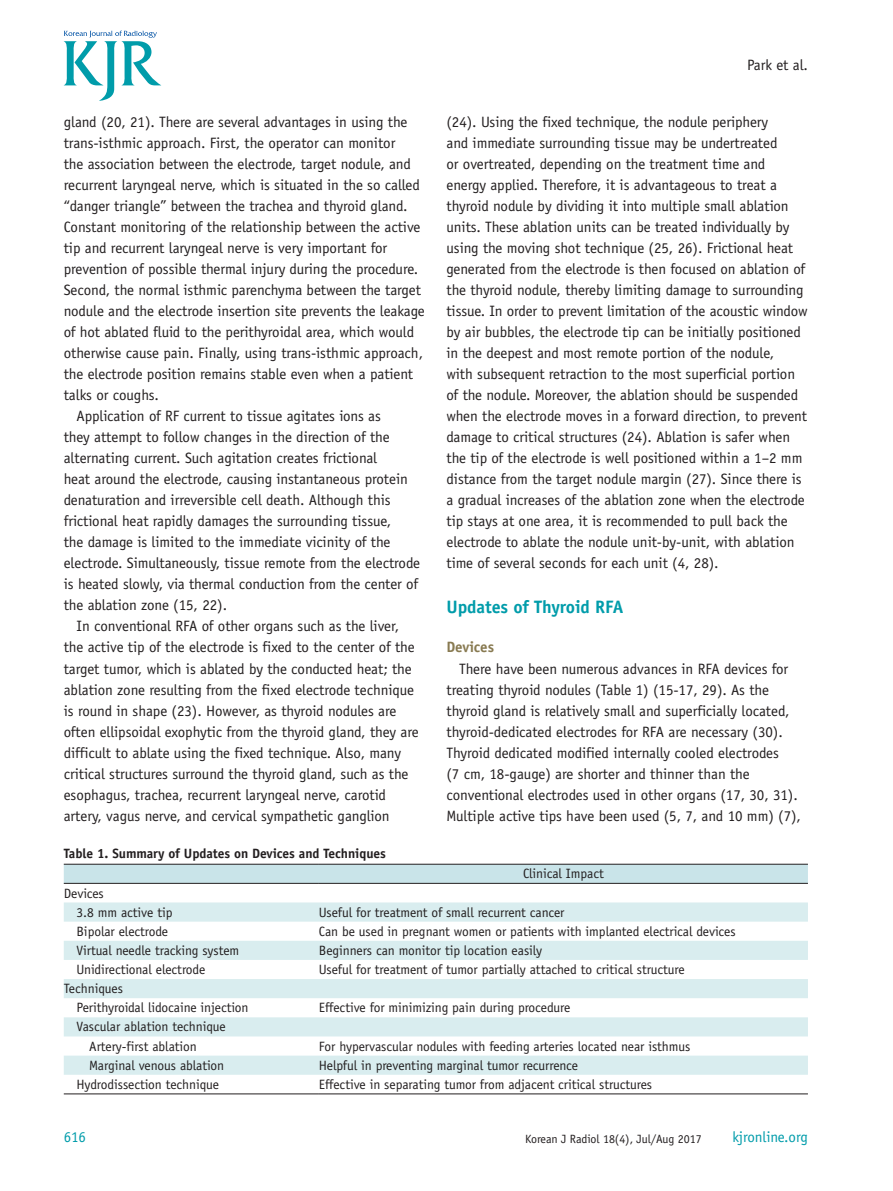
<style>
.page{position:relative;width:893px;height:1191px;background:#fff}
.page>*{position:absolute;margin:0;border:0;box-sizing:border-box;transform-origin:0 0}
.큰제목{font:700 18px "Officina Sans Std";letter-spacing:-.005em;color:#009caa}
.본문{font:15px/21px "Officina Sans Std";letter-spacing:-.005em;color:#231f20}
.t1{font:15px "Officina Sans Std";letter-spacing:-.005em;color:#009caa}
._1_제목{font:700 15px "Officina Sans Std";letter-spacing:-.005em;color:#887a51}
.표본문{font:13.5px "Officina Sans Std";letter-spacing:-.005em;color:#231f20}
.표제목{font:700 13.5px "Officina Sans Std";letter-spacing:-.005em;color:#231f20}
.t2{font:12px "Officina Sans Std";letter-spacing:-.005em;color:#231f20}
</style>
<div class="page">
<svg style="left:64px;top:31px;width:97px;height:70px"></svg>
<div style="left:64px;top:865px;width:744px;height:18px;background:#c9e4e9"></div>
<svg style="left:64px;top:902px;width:744px;height:172px;fill:#d9edef"></svg>
<hr style="left:64px;top:883px;width:255px;height:1px;background:#231f20">
<hr style="left:319px;top:883px;width:489px;height:1px;background:#231f20">
<hr style="left:64px;top:864px;width:255px;height:1px;background:#231f20">
<hr style="left:319px;top:864px;width:489px;height:1px;background:#231f20">
<hr style="left:64px;top:1093px;width:255px;height:1px;background:#231f20">
<hr style="left:319px;top:1093px;width:489px;height:1px;background:#231f20">
<p class="본문" style="left:64px;top:112px;width:362px">gland (20, 21). There are several advantages in using the trans-isthmic approach. First, the operator can monitor<br>the association between the electrode, target nodule, and recurrent laryngeal nerve, which is situated in the so called “danger triangle” between the trachea and thyroid gland.<br>Constant monitoring of the relationship between the active tip and recurrent laryngeal nerve is very important for prevention of possible thermal injury during the procedure.<br>Second, the normal isthmic parenchyma between the target nodule and the electrode insertion site prevents the leakage of hot ablated fluid to the perithyroidal area, which would otherwise cause pain. Finally, using trans-isthmic approach, the electrode position remains stable even when a patient talks or coughs.</p>
<p class="본문" style="left:64px;top:406px;width:358px;text-indent:13px">Application of RF current to tissue agitates ions as<br>they attempt to follow changes in the direction of the alternating current. Such agitation creates frictional<br>heat around the electrode, causing instantaneous protein denaturation and irreversible cell death. Although this frictional heat rapidly damages the surrounding tissue,<br>the damage is limited to the immediate vicinity of the electrode. Simultaneously, tissue remote from the electrode is heated slowly, via thermal conduction from the center of the ablation zone (15, 22).</p>
<p class="본문" style="left:64px;top:616px;width:356px;text-indent:13px">In conventional RFA of other organs such as the liver, the active tip of the electrode is fixed to the center of the target tumor, which is ablated by the conducted heat; the ablation zone resulting from the fixed electrode technique is round in shape (23). However, as thyroid nodules are often ellipsoidal exophytic from the thyroid gland, they are difficult to ablate using the fixed technique. Also, many critical structures surround the thyroid gland, such as the esophagus, trachea, recurrent laryngeal nerve, carotid artery, vagus nerve, and cervical sympathetic ganglion</p>
<p class="표제목" style="left:64px;top:844px;width:324px">Table 1. Summary of Updates on Devices and Techniques</p>
<p class="본문" style="left:747px;top:54px;width:62px">Park et al.</p>
<p class="본문" style="left:446px;top:112px;width:362px">(24). Using the fixed technique, the nodule periphery<br>and immediate surrounding tissue may be undertreated<br>or overtreated, depending on the treatment time and energy applied. Therefore, it is advantageous to treat a thyroid nodule by dividing it into multiple small ablation units. These ablation units can be treated individually by using the moving shot technique (25, 26). Frictional heat generated from the electrode is then focused on ablation of the thyroid nodule, thereby limiting damage to surrounding tissue. In order to prevent limitation of the acoustic window by air bubbles, the electrode tip can be initially positioned in the deepest and most remote portion of the nodule,<br>with subsequent retraction to the most superficial portion of the nodule. Moreover, the ablation should be suspended when the electrode moves in a forward direction, to prevent damage to critical structures (24). Ablation is safer when the tip of the electrode is well positioned within a 1–2 mm distance from the target nodule margin (27). Since there is a gradual increases of the ablation zone when the electrode tip stays at one area, it is recommended to pull back the electrode to ablate the nodule unit-by-unit, with ablation time of several seconds for each unit (4, 28).</p>
<p class="큰제목" style="left:446px;top:595px;width:178px">Updates of Thyroid RFA</p>
<p class="_1_제목" style="left:446px;top:638px;width:49px">Devices</p>
<p class="본문" style="left:446px;top:658px;width:356px;text-indent:13px">There have been numerous advances in RFA devices for treating thyroid nodules (Table 1) (15-17, 29). As the thyroid gland is relatively small and superficially located, thyroid-dedicated electrodes for RFA are necessary (30).<br>Thyroid dedicated modified internally cooled electrodes<br>(7 cm, 18-gauge) are shorter and thinner than the conventional electrodes used in other organs (17, 30, 31).<br>Multiple active tips have been used (5, 7, and 10 mm) (7),</p>
<p class="표본문" style="left:523px;top:865px;width:82px">Clinical Impact</p>
<p class="표본문" style="left:64px;top:885px;width:42px">Devices</p>
<p class="표본문" style="left:77px;top:904px;width:97px">3.8 mm active tip</p>
<p class="표본문" style="left:319px;top:904px;width:247px">Useful for treatment of small recurrent cancer</p>
<p class="표본문" style="left:77px;top:923px;width:93px">Bipolar electrode</p>
<p class="표본문" style="left:319px;top:923px;width:418px">Can be used in pregnant women or patients with implanted electrical devices</p>
<p class="표본문" style="left:77px;top:942px;width:164px">Virtual needle tracking system</p>
<p class="표본문" style="left:319px;top:942px;width:225px">Beginners can monitor tip location easily</p>
<p class="표본문" style="left:77px;top:961px;width:130px">Unidirectional electrode</p>
<p class="표본문" style="left:319px;top:961px;width:367px">Useful for treatment of tumor partially attached to critical structure</p>
<p class="표본문" style="left:64px;top:980px;width:61px">Techniques</p>
<p class="표본문" style="left:77px;top:999px;width:173px">Perithyroidal lidocaine injection</p>
<p class="표본문" style="left:319px;top:999px;width:253px">Effective for minimizing pain during procedure</p>
<p class="표본문" style="left:77px;top:1019px;width:151px">Vascular ablation technique</p>
<p class="표본문" style="left:89px;top:1038px;width:109px">Artery-first ablation</p>
<p class="표본문" style="left:319px;top:1038px;width:373px">For hypervascular nodules with feeding arteries located near isthmus</p>
<p class="표본문" style="left:89px;top:1057px;width:136px">Marginal venous ablation</p>
<p class="표본문" style="left:319px;top:1057px;width:261px">Helpful in preventing marginal tumor recurrence</p>
<p class="표본문" style="left:77px;top:1076px;width:144px">Hydrodissection technique</p>
<p class="표본문" style="left:319px;top:1076px;width:335px">Effective in separating tumor from adjacent critical structures</p>
<p class="t1" style="left:64px;top:1128px;width:24px">616</p>
<p class="t2" style="left:525px;top:1132px;width:178px">Korean J Radiol 18(4), Jul/Aug 2017</p>
<p class="t1" style="left:732px;top:1128px;width:77px">kjronline.org</p>
</div>
